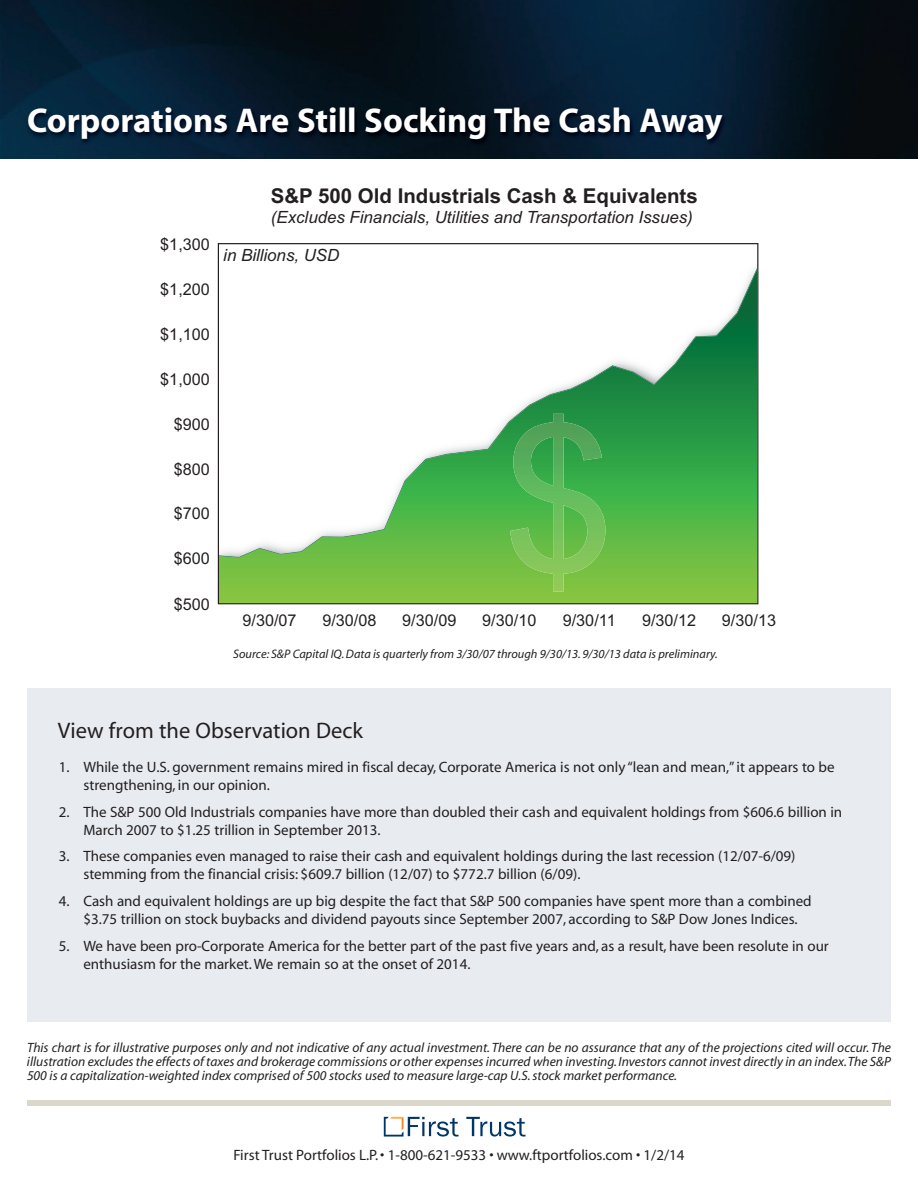
<style>
.page{position:relative;width:918px;height:1188px;background:#fff}
.page>*{position:absolute;margin:0;border:0;box-sizing:border-box;transform-origin:0 0}
.t1{font:700 34.5px "Myriad";color:#fff}
.t2{font:22.5px "Myriad";color:#231f20}
.t3{font:700 20.4px "Arial";color:#231f20}
.t4{font:italic 16.8px "Arial";color:#231f20}
.t5{font:16.2px "Arial";color:#231f20}
.t6{font:15px/18px "Myriad";color:#231f20}
.t7{font:italic 13.5px/14px "Myriad";color:#231f20;text-align:justify}
.t8{font:italic 12.3px "Myriad";color:#231f20}
</style>
<div class="page">
<div style="left:27px;top:688px;width:864px;height:334px;background:#e8ecf1"></div>
<img style="left:0;top:0;width:918px;height:159px">
<svg style="left:466px;top:1117px;width:60px;height:20px"></svg>
<svg style="left:384px;top:1117px;width:75px;height:20px"></svg>
<div style="left:27px;top:1100px;width:864px;height:6px;background:#dad8ca"></div>
<img style="left:21px;top:52px;width:897px;height:99px">
<svg style="left:218px;top:243px;width:540px;height:361px"></svg>
<svg style="left:510px;top:414px;width:95px;height:178px;background:#5ab450"></svg>
<h1 class="t1" style="left:27px;top:107px;width:697px">Corporations Are Still Socking The Cash Away</h1>
<p class="t5" style="left:160px;top:233px;width:51px">$1,300</p>
<p class="t5" style="left:160px;top:278px;width:51px">$1,200</p>
<p class="t5" style="left:160px;top:324px;width:51px">$1,100</p>
<p class="t5" style="left:160px;top:369px;width:51px">$1,000</p>
<p class="t5" style="left:174px;top:414px;width:38px">$900</p>
<p class="t5" style="left:174px;top:459px;width:38px">$800</p>
<p class="t5" style="left:174px;top:503px;width:38px">$700</p>
<p class="t5" style="left:174px;top:548px;width:38px">$600</p>
<p class="t5" style="left:174px;top:593px;width:38px">$500</p>
<h3 class="t3" style="left:271px;top:182px;width:429px">S&amp;P 500 Old Industrials Cash &amp; Equivalents</h3>
<p class="t4" style="left:271px;top:206px;width:423px">(Excludes Financials, Utilities and Transportation Issues)</p>
<p class="t4" style="left:223px;top:244px;width:118px">in Billions, USD</p>
<p class="t5" style="left:242px;top:610px;width:56px">9/30/07</p>
<p class="t5" style="left:322px;top:610px;width:56px">9/30/08</p>
<p class="t5" style="left:402px;top:610px;width:56px">9/30/09</p>
<p class="t5" style="left:482px;top:610px;width:56px">9/30/10</p>
<p class="t5" style="left:563px;top:610px;width:54px">9/30/11</p>
<p class="t5" style="left:642px;top:610px;width:56px">9/30/12</p>
<p class="t5" style="left:722px;top:610px;width:56px">9/30/13</p>
<p class="t8" style="left:233px;top:649px;width:486px">Source: S&amp;P Capital IQ.Data is quarterly from 3/30/07 through 9/30/13.9/30/13 data is preliminary.</p>
<h2 class="t2" style="left:58px;top:722px;width:307px">View from the Observation Deck</h2>
<p class="t6" style="left:83px;top:759px;width:753px;text-indent:-25px">1. While the U.S. government remains mired in fiscal decay, Corporate America is not only “lean and mean,”it appears to be strengthening, in our opinion.</p>
<p class="t6" style="left:83px;top:804px;width:760px;text-indent:-25px">2. The S&amp;P 500 Old Industrials companies have more than doubled their cash and equivalent holdings from $606.6 billion in<br>March 2007 to $1.25 trillion in September 2013.</p>
<p class="t6" style="left:83px;top:849px;width:714px;text-indent:-25px">3. These companies even managed to raise their cash and equivalent holdings during the last recession (12/07-6/09) stemming from the financial crisis: $609.7 billion (12/07) to $772.7 billion (6/09).</p>
<p class="t6" style="left:83px;top:893px;width:730px;text-indent:-25px">4. Cash and equivalent holdings are up big despite the fact that S&amp;P 500 companies have spent more than a combined $3.75 trillion on stock buybacks and dividend payouts since September 2007, according to S&amp;P Dow Jones Indices.</p>
<p class="t6" style="left:83px;top:938px;width:747px;text-indent:-25px">5. We have been pro-Corporate America for the better part of the past five years and, as a result, have been resolute in our enthusiasm for the market.We remain so at the onset of 2014.</p>
<p class="t7" style="left:27px;top:1042px;width:866px">This chart is for illustrative purposes only and not indicative of any actual investment. There can be no assurance that any of the projections cited will occur. The illustration excludes the effects of taxes and brokerage commissions or other expenses incurred when investing.Investors cannot invest directly in an index.The S&amp;P 500 is a capitalization-weighted index comprised of 500 stocks used to measure large-cap U.S.stock market performance.</p>
<p class="t6" style="left:233px;top:1147px;width:453px">First Trust Portfolios L.P.• 1-800-621-9533 • www.ftportfolios.com • 1/2/14</p>
</div>
